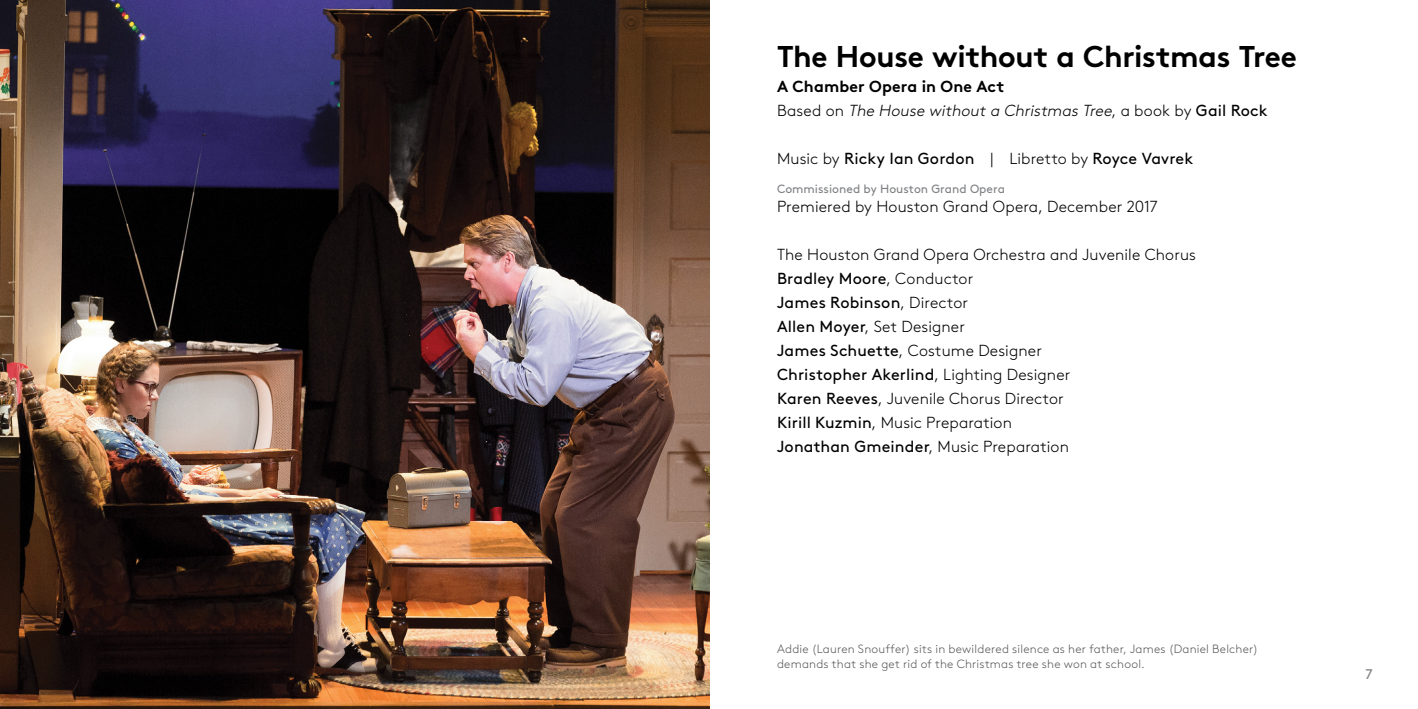
<style>
.page{position:relative;width:1418px;height:709px;background:#fff}
.page>*{position:absolute;margin:0;border:0;box-sizing:border-box;transform-origin:0 0}
.t1{font:700 30px "Brown";letter-spacing:-.01em;color:#000}
.t2{font:300 16px/24px "Brown";letter-spacing:.01em;color:#000}
.t3{font:italic 300 16px/24px "Brown";color:#000}
.t4{font:16px "Brown";letter-spacing:.01em;color:#000}
.t5{font:14px "Brown Std";color:#808285}
.t6{font:300 12px/14.4px "Brown";letter-spacing:.02em;color:#58595b}
.t7{font:12px "Brown Std";color:#808285}
.s1{font-weight:700;font-style:normal}
.s2{font-style:normal}
.s3{font-weight:400;font-style:normal}
.s4{font-weight:300}
.s5{font-weight:400}
</style>
<div class="page">
<img style="left:0;top:0;width:709px;height:709px">
<h1 class="t1" style="left:777px;top:32px;width:521px">The House without a Christmas Tree</h1>
<p class="t3" style="left:777px;top:73px;width:492px"><span class="s1">A Chamber Opera in One Act<br></span><span class="s2">B a s e d o n</span> The House withouta ChristmasTree<span class="s2">, a b o o k by</span> <span class="s3">G a i l Ro c k</span></p>
<p class="t4" style="left:777px;top:146px;width:418px"><span class="s4">Music by</span> Ricky Ian Gordon <span class="s4">| Libretto by</span> Royce Vavrek</p>
<p class="t7" style="left:777px;top:182px;width:229px">Commissioned by Houston Grand Opera</p>
<p class="t2" style="left:777px;top:193px;width:382px">Premiered by Houston Grand Opera, December 2017</p>
<p class="t2" style="left:777px;top:241px;width:420px">The Houston Grand Opera Orchestra and Juvenile Chorus <span class="s5">Bradley Moore</span>, Conductor<br><span class="s5">James Robinson</span>, Director<br><span class="s5">Allen Moyer</span>, Set Designer<br><span class="s5">James Schuette</span>, Costume Designer<br><span class="s5">Christopher Akerlind</span>, Lighting Designer<br><span class="s5">Karen Reeves</span>, Juvenile Chorus Director<br><span class="s5">Kirill Kuzmin</span>, Music Preparation<br><span class="s5">Jonathan Gmeinder</span>, Music Preparation</p>
<p class="t6" style="left:777px;top:641px;width:482px">Addie (Lauren Snouffer) sits in bewildered silence as her father, James (Daniel Belcher) demands that she get rid of the Christmas tree she won at school.</p>
<p class="t5" style="left:1365px;top:666px;width:9px">7</p>
</div>
